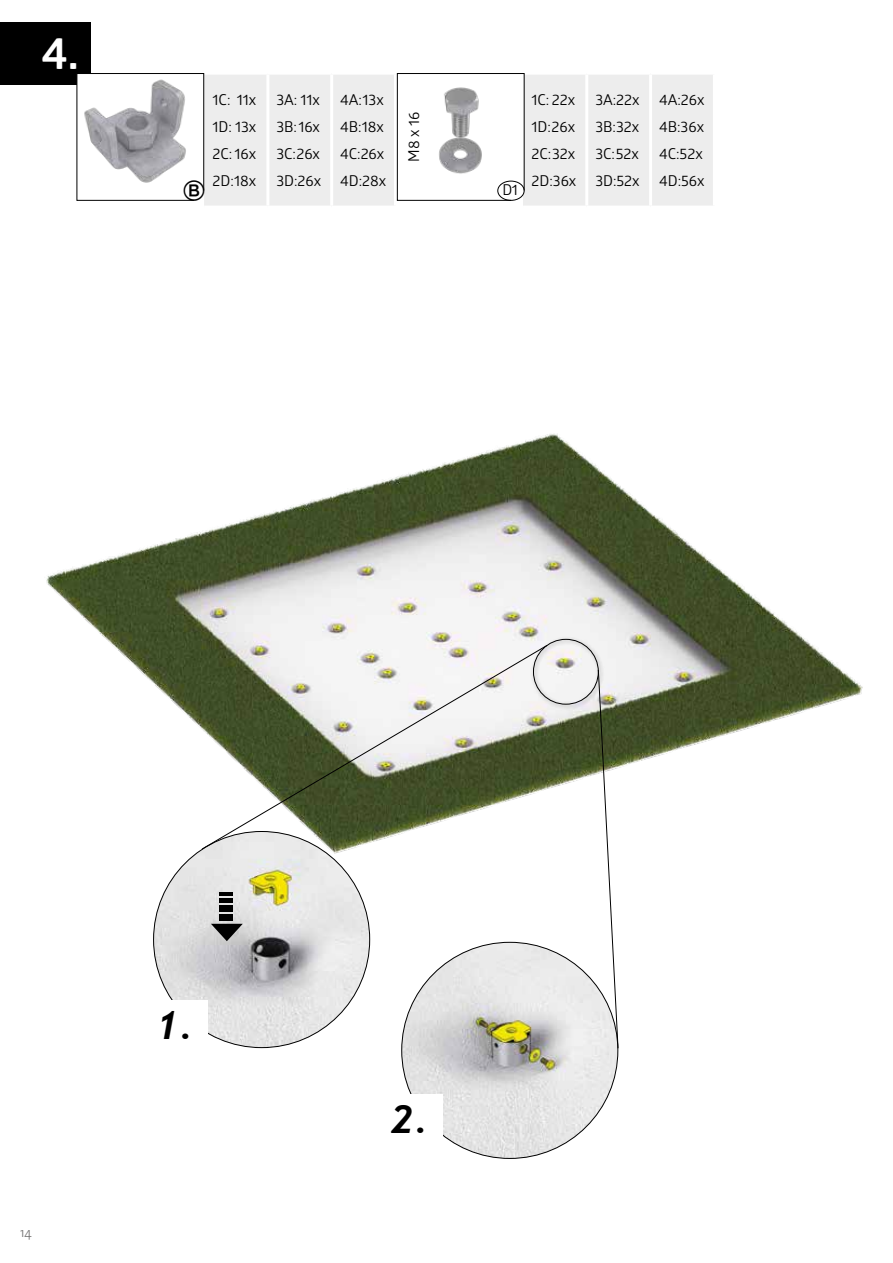
<style>
.page{position:relative;width:893px;height:1263px;background:#fff}
.page>*{position:absolute;margin:0;border:0;box-sizing:border-box;transform-origin:0 0}
.t1{font:700 45px "Glober";color:#fff}
.t2{font:italic 700 39px "Trebuchet";color:#000}
.t3{font:15px/27px "Glober";color:#000;text-align:justify}
.t4{font:300 13.5px "The Sans";color:#706f6f}
</style>
<div class="page">
<div style="left:0;top:23px;width:91px;height:62px;background:#000"></div>
<div style="left:204px;top:75px;width:509px;height:131px;background:#ededed"></div>
<hr style="left:266px;top:75px;width:3px;height:131px;background:#fff">
<hr style="left:330px;top:75px;width:3px;height:131px;background:#fff">
<hr style="left:585px;top:75px;width:3px;height:131px;background:#fff">
<hr style="left:649px;top:75px;width:3px;height:131px;background:#fff">
<hr style="left:394px;top:75px;width:3px;height:131px;background:#fff">
<svg style="left:397px;top:73px;width:128px;height:128px"></svg>
<div style="left:497px;top:181px;width:28px;height:20px;border:1px solid #000;border-radius:50%"></div>
<img style="left:46px;top:433px;width:817px;height:450px">
<img style="left:154px;top:831px;width:216px;height:216px;border-radius:108px">
<img style="left:402px;top:942px;width:216px;height:216px;border-radius:108px">
<div style="left:376px;top:1094px;width:66px;height:61px;background:#fff"></div>
<div style="left:141px;top:1000px;width:67px;height:61px;background:#fff"></div>
<div style="left:530px;top:636px;width:74px;height:74px;background:#000;opacity:.75"></div>
<div style="left:533px;top:639px;width:66px;height:65px;border:1px solid #000;border-radius:50%"></div>
<svg style="left:598px;top:669px;width:20px;height:380px"></svg>
<svg style="left:201px;top:645px;width:346px;height:205px"></svg>
<hr style="left:220px;top:892px;width:13px;height:4px;background:#000">
<div style="left:220px;top:898px;width:13px;height:5px;background:#000"></div>
<div style="left:220px;top:905px;width:13px;height:6px;background:#000"></div>
<div style="left:220px;top:914px;width:13px;height:7px;background:#000"></div>
<svg style="left:211px;top:924px;width:32px;height:17px"></svg>
<svg style="left:76px;top:73px;width:128px;height:128px"></svg>
<h1 class="t1" style="left:42px;top:20px;width:39px">4 .2</h1>
<p class="t3" style="left:213px;top:86px;width:45px">1C: 11x 1D: 13x 2C: 16x 2D:18x</p>
<p class="t3" style="left:276px;top:86px;width:46px">3A: 11x 3B:16x 3C:26x 3D:26x</p>
<p class="t3" style="left:340px;top:86px;width:48px;text-align:left">4A:13x<br>4B:18x<br>4C:26x<br>4D:28x</p>
<p class="t3" style="left:400px;top:162px;width:51px;rotate:-90deg">M8 x 16</p>
<p class="t3" style="left:502px;top:176px;width:17px">D1</p>
<p class="t3" style="left:531px;top:86px;width:46px">1C: 22x 1D:26x 2C:32x 2D:36x</p>
<p class="t3" style="left:595px;top:86px;width:46px">3A:22x 3B:32x 3C:52x 3D:52x</p>
<p class="t3" style="left:659px;top:86px;width:47px;text-align:left">4A:26x<br>4B:36x<br>4C:52x<br>4D:56x</p>
<p class="t4" style="left:20px;top:1221px;width:13px">14</p>
<h2 class="t2" style="left:156px;top:1000px;width:39px">1.</h2>
<h2 class="t2" style="left:391px;top:1094px;width:39px">2.</h2>
</div>
